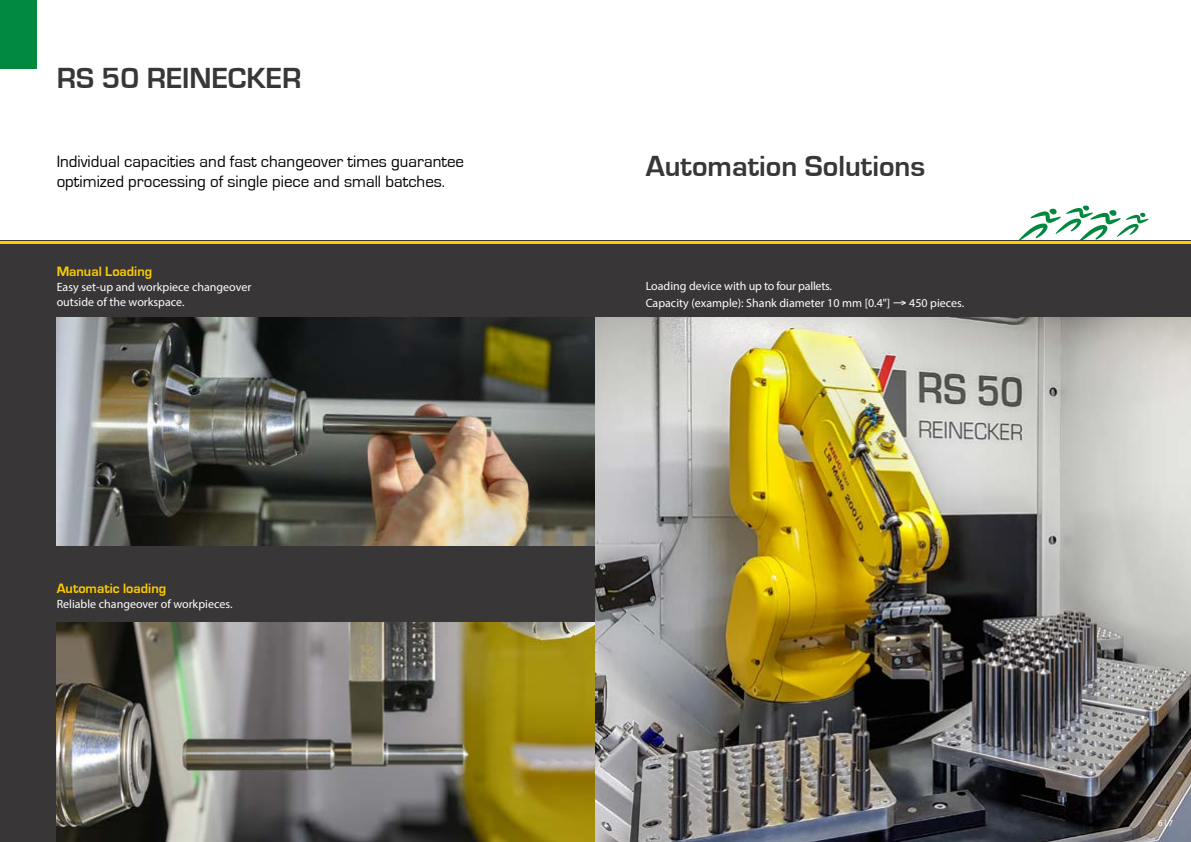
<style>
.page{position:relative;width:1191px;height:842px;background:#fff}
.page>*{position:absolute;margin:0;border:0;box-sizing:border-box;transform-origin:0 0}
.t1{font:700 30px "Eurostile";color:#383637}
.t2{font:17px/20px "Eurostile";color:#000}
.t3{font:700 14px "Eurostile";color:#fc0}
.t4{font:12px/15px "Myriad Pro";color:#fff}
.t5{font:9px "Myriad Pro";color:#fff}
</style>
<div class="page">
<svg style="left:1018px;top:205px;width:130px;height:36px"></svg>
<div style="left:0;top:241px;width:1191px;height:601px;background:#383637"></div>
<img style="left:57px;top:317px;width:538px;height:229px">
<img style="left:57px;top:622px;width:538px;height:220px">
<hr style="left:0;top:241px;width:1191px;height:3px;background:#fc0">
<img style="left:595px;top:317px;width:596px;height:525px">
<div style="left:0;top:0;width:36px;height:69px;background:#00893e"></div>
<h1 class="t1" style="left:57px;top:62px;width:246px">RS 50 REINECKER</h1>
<h2 class="t2" style="left:57px;top:152px;width:409px">Individual capacities and fast changeover times guarantee optimized processing of single piece and small batches.</h2>
<h1 class="t1" style="left:645px;top:149px;width:281px">Automation Solutions</h1>
<p class="t3" style="left:57px;top:264px;width:97px">Manual Loading</p>
<p class="t4" style="left:57px;top:279px;width:196px">Easy set-up and workpiece changeover outside of the workspace.</p>
<p class="t4" style="left:645px;top:277px;width:320px;line-height:17px">Loading device with up to four pallets.<br>Capacity (example): Shank diameter 10 mm [0.4"] → 450 pieces.</p>
<p class="t3" style="left:57px;top:581px;width:111px">Automatic loading</p>
<p class="t4" style="left:57px;top:597px;width:177px">Reliable changeover of workpieces.</p>
<p class="t5" style="left:1158px;top:817px;width:17px">6 | 7</p>
</div>
